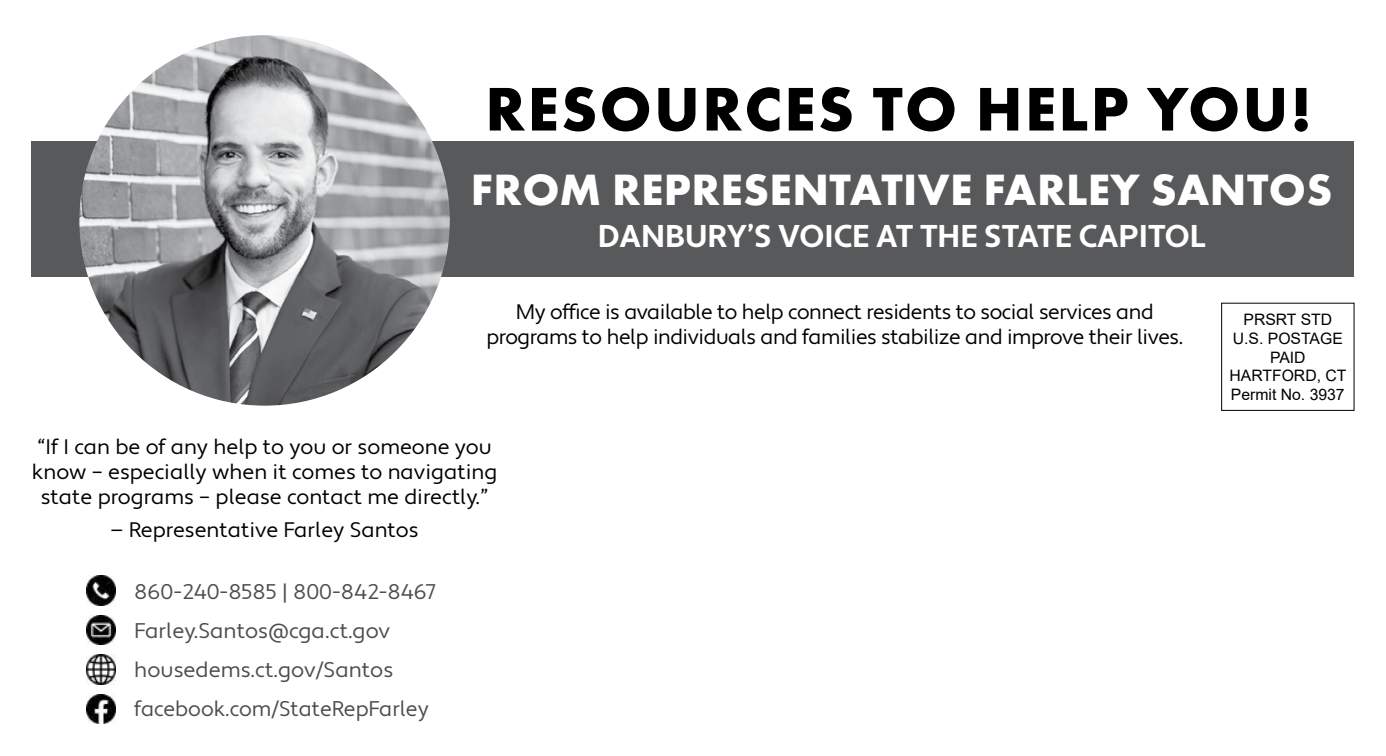
<style>
.page{position:relative;width:1386px;height:756px;background:#fff}
.page>*{position:absolute;margin:0;border:0;box-sizing:border-box;transform-origin:0 0}
.t1{font:700 63.88px "Futura PT";letter-spacing:.035em;color:#000}
.t2{font:700 45.5px "Futura PT";letter-spacing:.01em;color:#fff}
.t3{font:700 31.5px "Apertura";color:#fff}
.t4{font:21.18px/39px "Apertura";color:#4d4d4f}
.t5{font:21px/25.2px "Apertura";color:#000;text-align:center}
.t6{font:21px/25.2px "Apertura";letter-spacing:-.02em;color:#000;text-align:center}
.t7{font:15.75px/18.9px "Arial";color:#000;text-align:center}
</style>
<div class="page">
<div style="left:1221px;top:303px;width:133px;height:108px;border:1px solid #000"></div>
<img style="left:86px;top:576px;width:30px;height:29px">
<img style="left:86px;top:694px;width:30px;height:30px">
<img style="left:86px;top:615px;width:30px;height:30px">
<img style="left:86px;top:655px;width:30px;height:29px">
<div style="left:32px;top:141px;width:1322px;height:135px;background:#58595b"></div>
<img style="left:79px;top:35px;width:371px;height:371px;border-radius:185px">
<h1 class="t1" style="left:485px;top:68px;width:828px">RESOURCES TO HELP YOU!</h1>
<h2 class="t2" style="left:471px;top:160px;width:863px">FROM REPRESENTATIVE FARLEY SANTOS</h2>
<h3 class="t3" style="left:598px;top:217px;width:610px">DANBURY’S VOICE AT THE STATE CAPITOL</h3>
<p class="t6" style="left:486px;top:299px;width:698px">My office is available to help connect residents to social services and programs to help individuals and families stabilize and improve their lives.</p>
<p class="t5" style="left:32px;top:435px;width:467px">“If I can be of any help to you or someone you know – especially when it comes to navigating state programs – please contact me directly.”</p>
<p class="t5" style="left:110px;top:518px;width:310px">— Representative Farley Santos</p>
<p class="t4" style="left:134px;top:573px;width:303px">860-240-8585 | 800-842-8467<br>Farley.Santos@cga.ct.gov housedems.ct.gov/Santos facebook.com/StateRepFarley</p>
<p class="t7" style="left:1230px;top:310px;width:118px">PRSRT STD<br>U.S. POSTAGE<br>PAID<br>HARTFORD, CT<br>Permit No. 3937</p>
</div>
